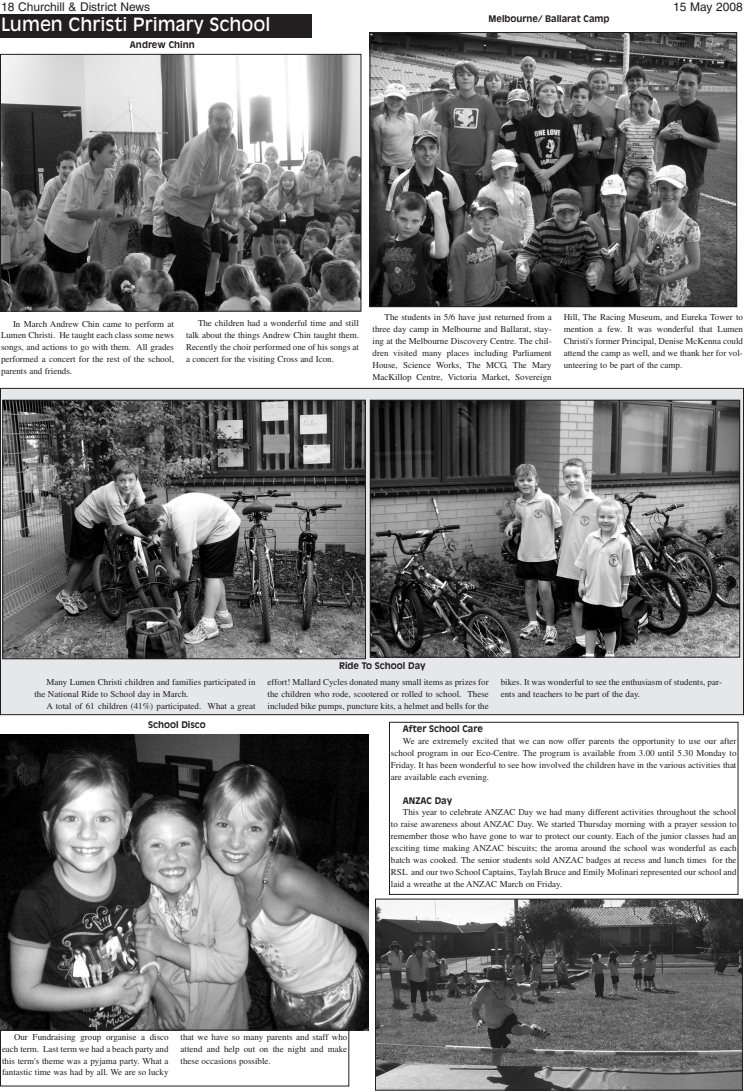
<style>
.page{position:relative;width:744px;height:1091px;background:#fff}
.page>*{position:absolute;margin:0;border:0;box-sizing:border-box;transform-origin:0 0}
.t1{font:18px "Antique Olive";color:#fff}
.t2{font:12px "Helvetica";color:#231f20}
.t3{font:9px/12px "Times";color:#231f20;text-align:justify}
.t4{font:700 9px "Antique Olive";color:#231f20}
</style>
<div class="page">
<div style="left:0;top:388px;width:744px;height:327px;background:#e6e7e9"></div>
<div style="left:0;top:14px;width:312px;height:24px;background:#231f20"></div>
<div style="left:389px;top:722px;width:350px;height:173px;border:1px solid #231f20"></div>
<img style="left:371px;top:34px;width:364px;height:271px">
<div style="left:369px;top:32px;width:368px;height:275px;border:1px solid #231f20"></div>
<img style="left:2px;top:56px;width:358px;height:254px">
<div style="left:0;top:54px;width:362px;height:258px;border:1px solid #231f20"></div>
<img style="left:372px;top:402px;width:366px;height:254px">
<div style="left:370px;top:400px;width:370px;height:258px;border:1px solid #231f20"></div>
<img style="left:4px;top:402px;width:360px;height:255px">
<div style="left:2px;top:400px;width:364px;height:259px;border:1px solid #231f20"></div>
<img style="left:0;top:735px;width:369px;height:295px">
<div style="left:0;top:1030px;width:349px;height:57px;border:1px solid #231f20"></div>
<img style="left:377px;top:901px;width:364px;height:188px">
<div style="left:375px;top:899px;width:368px;height:192px;border:1px solid #231f20"></div>
<p class="t2" style="left:1px;top:2px;width:151px">18 Churchill &amp; District News</p>
<p class="t2" style="left:673px;top:2px;width:71px">15 May 2008</p>
<p class="t1" style="left:1px;top:17px;width:271px">Lumen Christi Primary School</p>
<p class="t4" style="left:489px;top:15px;width:122px">Melbourne/ Ballarat Camp</p>
<p class="t4" style="left:130px;top:41px;width:66px">Andrew Chinn</p>
<p class="t3" style="left:1px;top:318px;width:175px;text-indent:12px">In March Andrew Chin came to perform at Lumen Christi. He taught each class some news songs, and actions to go with them. All grades performed a concert for the rest of the school, parents and friends.</p>
<p class="t3" style="left:186px;top:318px;width:175px;text-indent:12px">The children had a wonderful time and still talk about the things Andrew Chin taught them.<br>Recently the choir performed one of his songs at a concert for the visiting Cross and Icon.</p>
<p class="t3" style="left:373px;top:312px;width:181px;text-indent:12px">The students in 5/6 have just returned from a three day camp in Melbourne and Ballarat, stay&shy;ing at the Melbourne Discovery Centre. The chil&shy;dren visited many places including Parliament House, Science Works, The MCG, The Mary MacKillop Centre, Victoria Market, Sovereign</p>
<p class="t3" style="left:564px;top:312px;width:181px">Hill, The Racing Museum, and Eureka Tower to mention a few. It was wonderful that Lumen Christi's former Principal, Denise McKenna could attend the camp as well, and we thank her for vol&shy;unteering to be part of the camp.</p>
<p class="t3" style="left:46px;top:677px;width:211px">Many Lumen Christi children and families participated in</p>
<p class="t3" style="left:34px;top:689px;width:156px">the National Ride to School day in March.</p>
<p class="t3" style="left:46px;top:701px;width:211px">A total of 61 children (41%) participated. What a great</p>
<p class="t4" style="left:148px;top:721px;width:59px">School Disco</p>
<p class="t4" style="left:339px;top:663px;width:88px">Ride To School Day</p>
<p class="t3" style="left:268px;top:677px;width:223px">effort! Mallard Cycles donated many small items as prizes for the children who rode, scootered or rolled to school. These included bike pumps, puncture kits, a helmet and bells for the</p>
<p class="t3" style="left:501px;top:677px;width:223px">bikes. It was wonderful to see the enthusiasm of students, par&shy;ents and teachers to be part of the day.</p>
<p class="t4" style="left:403px;top:725px;width:81px">After School Care</p>
<p class="t3" style="left:403px;top:736px;width:335px">We are extremely excited that we can now offer parents the opportunity to use our after</p>
<p class="t3" style="left:391px;top:748px;width:347px">school program in our Eco-Centre. The program is available from 3.00 until 5.30 Monday to</p>
<p class="t3" style="left:391px;top:760px;width:347px">Friday. It has been wonderful to see how involved the children have in the various activities that</p>
<p class="t3" style="left:391px;top:771px;width:100px">are available each evening.</p>
<p class="t4" style="left:403px;top:797px;width:51px">ANZAC Day</p>
<p class="t3" style="left:403px;top:807px;width:335px">This year to celebrate ANZAC Day we had many different activities throughout the school</p>
<p class="t3" style="left:391px;top:819px;width:347px">to raise awareness about ANZAC Day. We started Thursday morning with a prayer session to</p>
<p class="t3" style="left:391px;top:831px;width:347px">remember those who have gone to war to protect our county. Each of the junior classes had an</p>
<p class="t3" style="left:391px;top:843px;width:347px">exciting time making ANZAC biscuits; the aroma around the school was wonderful as each</p>
<p class="t3" style="left:391px;top:855px;width:347px">batch was cooked. The senior students sold ANZAC badges at recess and lunch times for the</p>
<p class="t3" style="left:391px;top:867px;width:347px">RSL and our two School Captains, Taylah Bruce and Emily Molinari represented our school and</p>
<p class="t3" style="left:391px;top:879px;width:173px">laid a wreathe at the ANZAC March on Friday.</p>
<p class="t3" style="left:2px;top:1031px;width:168px;text-indent:12px">Our Fundraising group organise a disco each term. Last term we had a beach party and this term's theme was a pyjama party. What a fantastic time was had by all. We are so lucky</p>
<p class="t3" style="left:181px;top:1031px;width:168px">that we have so many parents and staff who attend and help out on the night and make these occasions possible.</p>
</div>
